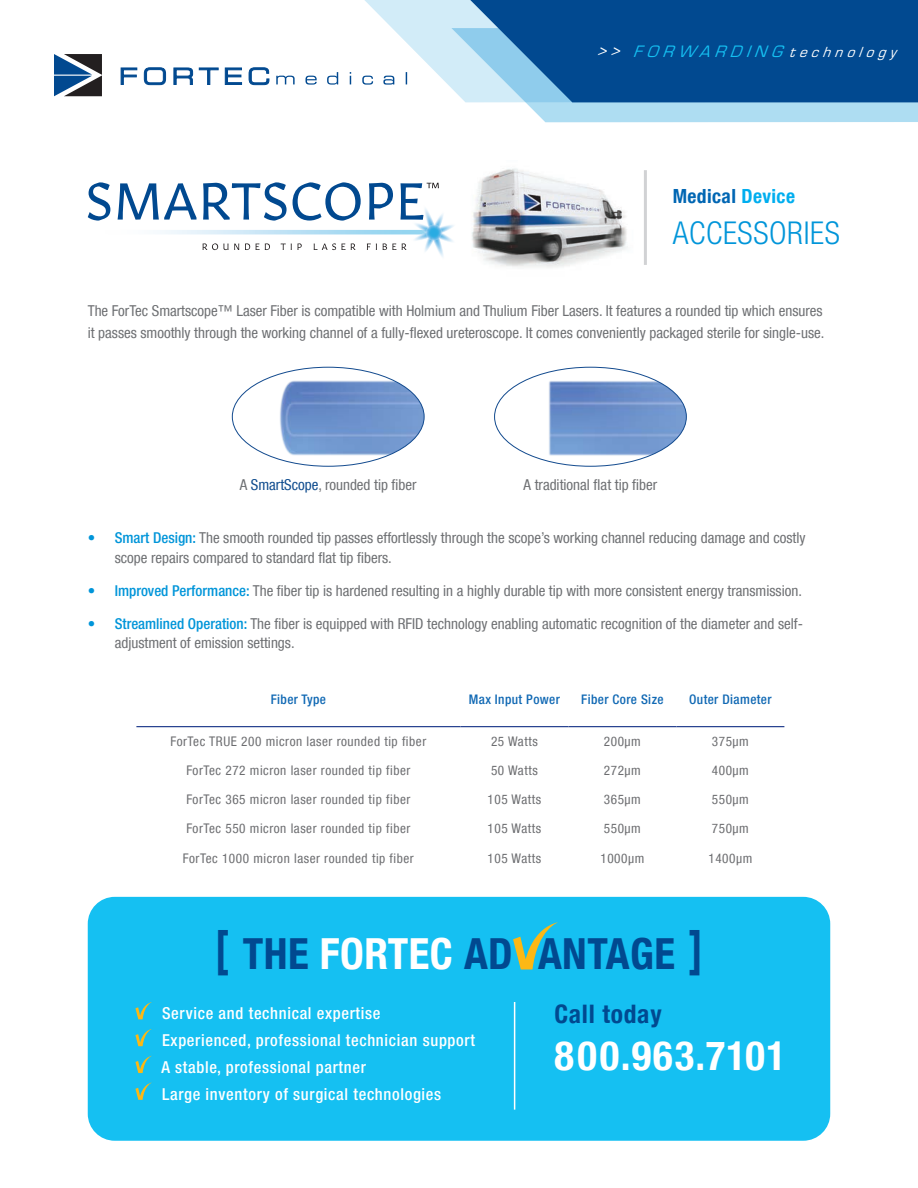
<style>
.page{position:relative;width:918px;height:1188px;background:#fff}
.page>*{position:absolute;margin:0;border:0;box-sizing:border-box;transform-origin:0 0}
.List_body{font:700 condensed 42.75px "Helvetica Neue LT Com";letter-spacing:.01em;color:#014990}
.List_body-2{font:700 condensed 40.65px "Helvetica Neue LT Com";letter-spacing:.05em;color:#fff}
.t1{font:300 condensed 31.5px "Helvetica Neue LT Com";letter-spacing:.02em;color:#0095d9}
.List_body-3{font:700 condensed 25.5px "Helvetica Neue LT Com";letter-spacing:.03em;color:#014990}
.t2{font:700 condensed 19.5px "Helvetica Neue LT Com";letter-spacing:.02em;color:#0166b3}
.t3{font:italic 17.25px "Eurostile";color:#15c0f2}
.List_body-4{font:500 condensed 16.5px "Helvetica Neue LT Com";letter-spacing:.04em;color:#fff}
.t4{font:condensed 15px/19.5px "Helvetica Neue LT Com";color:#6d6f72}
.Main_bullet{font:condensed 13.2px "Helvetica Neue LT Com";letter-spacing:.04em;color:#6c6d70}
.Main_bullet-2{font:500 condensed 13.2px "Helvetica Neue LT Com";letter-spacing:.03em;color:#1169b4}
.s1{color:#fff}
.s2{font-size:15.15px;color:#fff}
.s3{color:#00aeef}
.s4{color:#0f4c8e}
.s5{font-weight:500;color:#0095d9}
.s6{font-size:50.1px}
</style>
<div class="page">
<svg style="left:364px;top:0;width:106px;height:88px;fill:#d2ecf8"></svg>
<svg style="left:451px;top:28px;width:467px;height:94px;fill:#aeddf2"></svg>
<svg style="left:470px;top:0;width:448px;height:102px;background:#14599b"></svg>
<svg style="left:54px;top:54px;width:48px;height:42px"></svg>
<svg style="left:120px;top:67px;width:150px;height:18px"></svg>
<svg style="left:276px;top:72px;width:131px;height:13px"></svg>
<hr style="left:644px;top:170px;width:3px;height:95px;background:#d1d2d4">
<img style="left:472px;top:168px;width:156px;height:100px">
<img style="left:269px;top:370px;width:154px;height:96px">
<img style="left:537px;top:370px;width:149px;height:96px">
<svg style="left:88px;top:182px;width:22px;height:39px"></svg>
<svg style="left:118px;top:183px;width:79px;height:37px"></svg>
<svg style="left:203px;top:182px;width:84px;height:39px"></svg>
<svg style="left:293px;top:182px;width:68px;height:39px"></svg>
<svg style="left:203px;top:243px;width:25px;height:7px"></svg>
<svg style="left:234px;top:244px;width:5px;height:6px"></svg>
<svg style="left:245px;top:243px;width:5px;height:7px"></svg>
<svg style="left:256px;top:243px;width:14px;height:7px"></svg>
<svg style="left:281px;top:243px;width:21px;height:7px"></svg>
<svg style="left:314px;top:243px;width:41px;height:7px"></svg>
<svg style="left:104px;top:230px;width:330px;height:4px"></svg>
<svg style="left:367px;top:183px;width:87px;height:74px"></svg>
<div style="left:88px;top:897px;width:742px;height:244px;background:#15c0f2;border-radius:27px"></div>
<svg style="left:513px;top:922px;width:45px;height:48px"></svg>
<svg style="left:135px;top:1002px;width:17px;height:17px"></svg>
<svg style="left:135px;top:1029px;width:17px;height:17px"></svg>
<svg style="left:135px;top:1056px;width:17px;height:17px"></svg>
<svg style="left:135px;top:1082px;width:17px;height:18px"></svg>
<hr style="left:514px;top:1002px;width:1px;height:108px;background:#fff">
<hr style="left:136px;top:726px;width:324px;height:1px;background:#253f8e">
<hr style="left:460px;top:726px;width:108px;height:1px;background:#253f8e">
<hr style="left:568px;top:726px;width:108px;height:1px;background:#253f8e">
<hr style="left:676px;top:726px;width:108px;height:1px;background:#253f8e">
<p class="t3" style="left:597px;top:39px;width:307px"><span class="s1">&gt;&gt;</span> FORWARDING <span class="s2">technology</span></p>
<p class="t2" style="left:673px;top:185px;width:124px">Medical <span class="s3">Device</span></p>
<p class="t1" style="left:673px;top:215px;width:169px">ACCESSORIES</p>
<p class="t4" style="left:88px;top:299px;width:738px;line-height:22.5px">The ForTec Smartscope™ Laser Fiber is compatible with Holmium and Thulium Fiber Lasers. It features a rounded tip which ensures it passes smoothly through the working channel of a fully-flexed ureteroscope. It comes conveniently packaged sterile for single-use.</p>
<p class="t4" style="left:240px;top:474px;width:178px">A <span class="s4">SmartScope</span>, rounded tip fiber</p>
<p class="t4" style="left:524px;top:474px;width:135px">A traditional flat tip fiber</p>
<p class="t4" style="left:115px;top:528px;width:692px;text-indent:-27px"><span class="s5">• Smart Design:</span> The smooth rounded tip passes effortlessly through the scope’s working channel reducing damage and costly scope repairs compared to standard flat tip fibers.</p>
<p class="t4" style="left:88px;top:581px;width:716px"><span class="s5">• Improved Performance:</span> The fiber tip is hardened resulting in a highly durable tip with more consistent energy transmission.</p>
<p class="t4" style="left:115px;top:614px;width:690px;text-indent:-27px"><span class="s5">• Streamlined Operation:</span> The fiber is equipped with RFID technology enabling automatic recognition of the diameter and self&shy;adjustment of emission settings.</p>
<p class="Main_bullet-2" style="left:271px;top:692px;width:57px">Fiber Type</p>
<p class="Main_bullet-2" style="left:469px;top:692px;width:93px">Max Input Power</p>
<p class="Main_bullet-2" style="left:581px;top:692px;width:84px">Fiber Core Size</p>
<p class="Main_bullet-2" style="left:689px;top:692px;width:84px">Outer Diameter</p>
<p class="Main_bullet" style="left:171px;top:734px;width:257px">ForTec TRUE 200 micron laser rounded tip fiber</p>
<p class="Main_bullet" style="left:491px;top:734px;width:48px">25 Watts</p>
<p class="Main_bullet" style="left:604px;top:734px;width:38px">200µm</p>
<p class="Main_bullet" style="left:712px;top:734px;width:38px">375µm</p>
<p class="Main_bullet" style="left:186px;top:763px;width:225px">ForTec 272 micron laser rounded tip fiber</p>
<p class="Main_bullet" style="left:491px;top:763px;width:48px">50 Watts</p>
<p class="Main_bullet" style="left:604px;top:763px;width:38px">272µm</p>
<p class="Main_bullet" style="left:712px;top:763px;width:38px">400µm</p>
<p class="Main_bullet" style="left:186px;top:792px;width:225px">ForTec 365 micron laser rounded tip fiber</p>
<p class="Main_bullet" style="left:488px;top:792px;width:55px">105 Watts</p>
<p class="Main_bullet" style="left:604px;top:792px;width:38px">365µm</p>
<p class="Main_bullet" style="left:712px;top:792px;width:38px">550µm</p>
<p class="Main_bullet" style="left:186px;top:821px;width:225px">ForTec 550 micron laser rounded tip fiber</p>
<p class="Main_bullet" style="left:488px;top:821px;width:55px">105 Watts</p>
<p class="Main_bullet" style="left:604px;top:821px;width:38px">550µm</p>
<p class="Main_bullet" style="left:712px;top:821px;width:38px">750µm</p>
<p class="Main_bullet" style="left:183px;top:850px;width:232px">ForTec 1000 micron laser rounded tip fiber</p>
<p class="Main_bullet" style="left:488px;top:850px;width:55px">105 Watts</p>
<p class="Main_bullet" style="left:600px;top:850px;width:45px">1000µm</p>
<p class="Main_bullet" style="left:708px;top:850px;width:45px">1400µm</p>
<p class="List_body" style="left:215px;top:928px;width:490px"><span class="s6">[</span> THE <span class="s1">FORTEC</span> AD ANTAGE <span class="s6">]</span></p>
<p class="List_body-4" style="left:162px;top:1004px;width:220px">Service and technical expertise</p>
<p class="List_body-4" style="left:162px;top:1031px;width:314px">Experienced, professional technician support</p>
<p class="List_body-4" style="left:161px;top:1057px;width:206px">A stable, professional partner</p>
<p class="List_body-4" style="left:162px;top:1084px;width:281px">Large inventory of surgical technologies</p>
<p class="List_body-3" style="left:554px;top:999px;width:109px">Call today</p>
<p class="List_body-2" style="left:554px;top:1032px;width:233px">800.963.7101</p>
</div>
